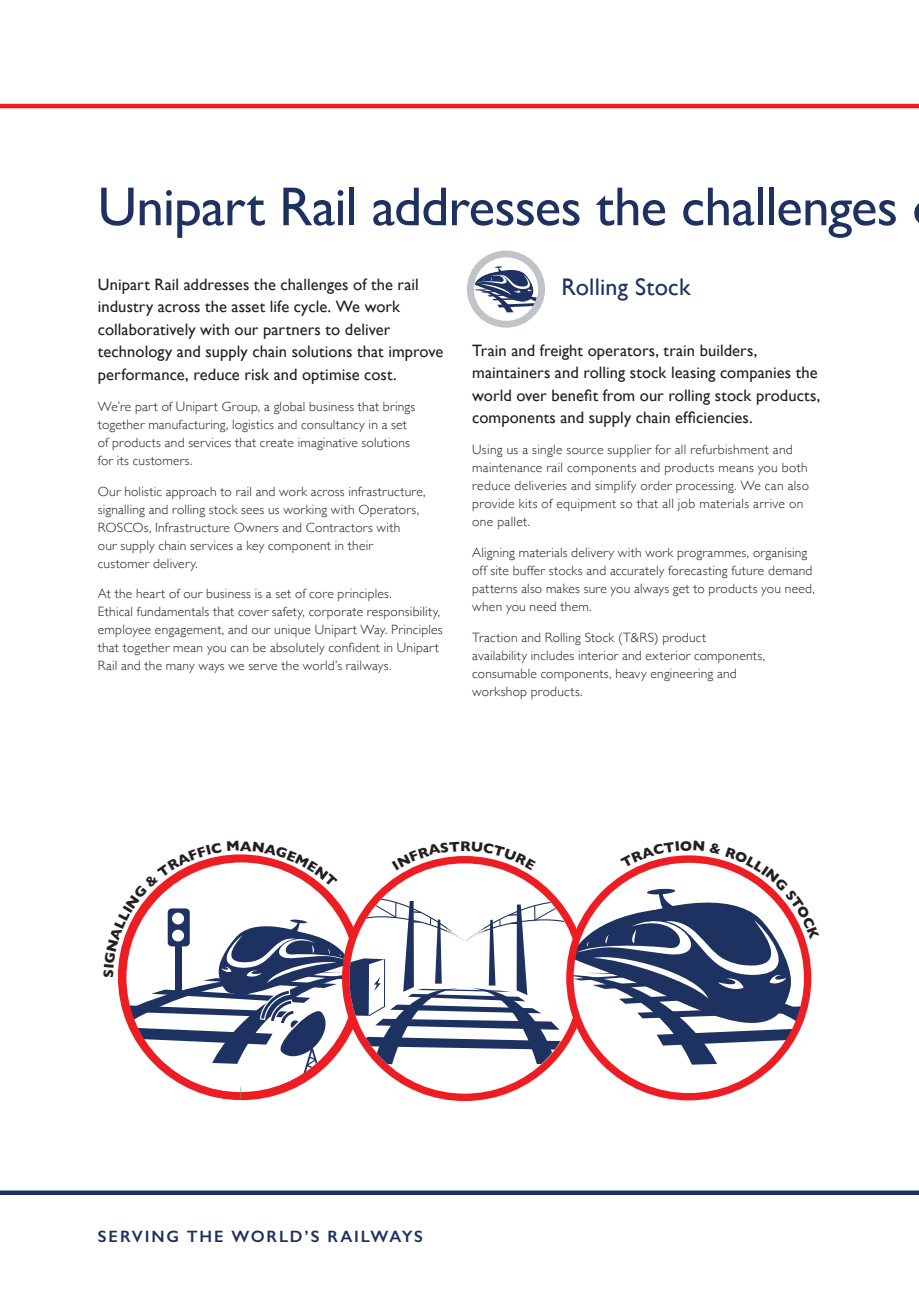
<style>
.page{position:relative;width:919px;height:1289px;background:#fff}
.page>*{position:absolute;margin:0;border:0;box-sizing:border-box;transform-origin:0 0}
.t1{font:55.05px "Gill Sans";letter-spacing:-.015em;color:#1f3162}
.Icon_Headers{font:24px "Gill Sans";letter-spacing:.01em;color:#1f3162}
.Intro_Copy{font:16.5px/22.5px "Gill Sans";letter-spacing:.005em;color:#231f20}
.t2{font:600 16.5px "Gill Sans";letter-spacing:.11em;color:#1f3162}
.Body{font:300 13.5px/18px "Gill Sans";letter-spacing:.015em;color:#231f20}
</style>
<div class="page">
<svg style="left:166px;top:1074px;width:151px;height:26px"></svg>
<svg style="left:388px;top:1074px;width:153px;height:26px"></svg>
<svg style="left:613px;top:1074px;width:152px;height:26px"></svg>
<svg style="left:240px;top:1085px;width:1px;height:14px"></svg>
<svg style="left:0;top:1190px;width:918px;height:4px;background:#3a4974"></svg>
<svg style="left:0;top:103px;width:918px;height:6px;background:#f25559"></svg>
<svg style="left:470px;top:254px;width:71px;height:70px"></svg>
<div style="left:467px;top:250px;width:78px;height:78px;border:7px solid #c2c3c6;border-radius:50%"></div>
<svg style="left:474px;top:265px;width:63px;height:47px"></svg>
<svg style="left:117px;top:854px;width:695px;height:220px"></svg>
<p class="t1" style="left:98px;top:174px;width:801px">Unipart Rail addresses the challenges</p>
<p class="Intro_Copy" style="left:98px;top:273px;width:347px">Unipart Rail addresses the challenges of the rail industry across the asset life cycle. We work collaboratively with our partners to deliver technology and supply chain solutions that improve performance, reduce risk and optimise cost.</p>
<p class="Body" style="left:98px;top:396px;width:319px">We’re part of Unipart Group, a global business that brings together manufacturing, logistics and consultancy in a set of products and services that create imaginative solutions for its customers.</p>
<p class="Body" style="left:98px;top:481px;width:329px">Our holistic approach to rail and work across infrastructure, signalling and rolling stock sees us working with Operators, ROSCOs, Infrastructure Owners and Contractors with<br>our supply chain services a key component in their customer delivery.</p>
<p class="Body" style="left:98px;top:584px;width:346px">At the heart of our business is a set of core principles.<br>Ethical fundamentals that cover safety, corporate responsibility, employee engagement, and our unique Unipart Way. Principles that together mean you can be absolutely confident in Unipart Rail and the many ways we serve the world’s railways.</p>
<p class="Icon_Headers" style="left:561px;top:273px;width:130px">Rolling Stock</p>
<p class="Intro_Copy" style="left:472px;top:339px;width:349px">Train and freight operators, train builders, maintainers and rolling stock leasing companies the world over benefit from our rolling stock products, components and supply chain efficiencies.</p>
<p class="Body" style="left:472px;top:440px;width:338px">Using us a single source supplier for all refurbishment and maintenance rail components and products means you both reduce deliveries and simplify order processing. We can also provide kits of equipment so that all job materials arrive on one pallet.</p>
<p class="Body" style="left:472px;top:543px;width:344px">Aligning materials delivery with work programmes, organising off site buffer stocks and accurately forecasting future demand patterns also makes sure you always get to products you need, when you need them.</p>
<p class="Body" style="left:472px;top:627px;width:294px">Traction and Rolling Stock (T&amp;RS) product<br>availability includes interior and exterior components, consumable components, heavy engineering and workshop products.</p>
<p class="t2" style="left:98px;top:1225px;width:327px">SERVING THE WORLD’S RAILWAYS</p>
</div>
